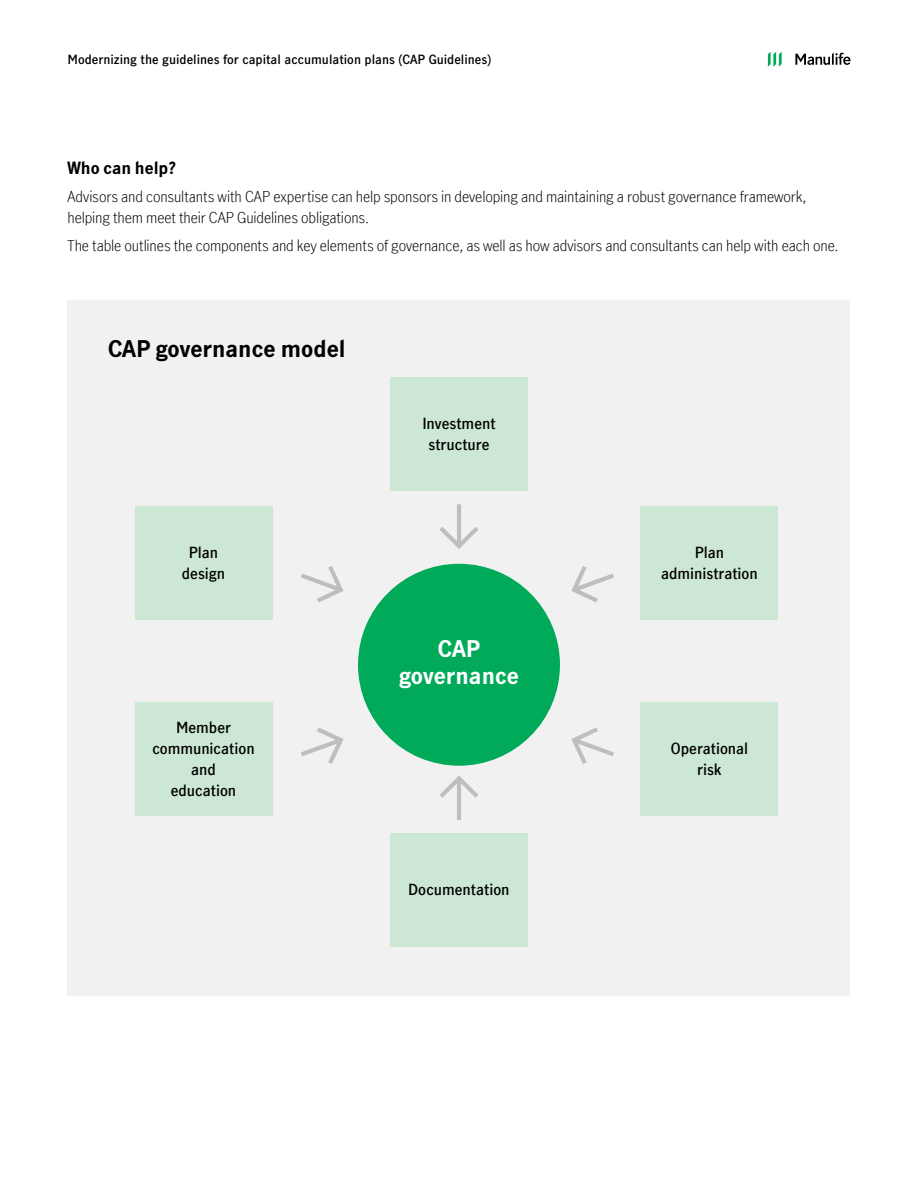
<style>
.page{position:relative;width:918px;height:1188px;background:#fff}
.page>*{position:absolute;margin:0;border:0;box-sizing:border-box;transform-origin:0 0}
.t1{font:700 22.5px "Manulife JH Sans Optimized";color:#000}
.t2{font:700 22.5px/27px "Manulife JH Sans Optimized";color:#fff;text-align:center}
.P_-_par_title_-_11_14_bold{font:700 16.5px "Manulife JH Sans Optimized";color:#000}
.P_-_body_para_-_10_14{font:300 15px/21px "Manulife JH Sans Optimized";letter-spacing:-.01em;color:#000}
.t3{font:600 15px/21px "Manulife JH Sans Optimized";color:#000;text-align:center}
.t4{font:600 12px "Manulife JH Sans";color:#000}
</style>
<div class="page">
<svg style="left:795px;top:53px;width:55px;height:12px"></svg>
<svg style="left:768px;top:52px;width:14px;height:15px"></svg>
<div style="left:68px;top:300px;width:782px;height:696px;background:#f1f1f2"></div>
<div style="left:135px;top:507px;width:137px;height:113px;background:#cce7d3"></div>
<div style="left:641px;top:507px;width:137px;height:113px;background:#cce7d3"></div>
<div style="left:135px;top:702px;width:137px;height:114px;background:#cce7d3"></div>
<div style="left:641px;top:702px;width:137px;height:114px;background:#cce7d3"></div>
<div style="left:358px;top:564px;width:202px;height:202px;background:#00aa59;border-radius:50%"></div>
<div style="left:390px;top:377px;width:138px;height:114px;background:#cce7d3"></div>
<div style="left:390px;top:833px;width:138px;height:113px;background:#cce7d3"></div>
<svg style="left:440px;top:504px;width:38px;height:45px"></svg>
<svg style="left:440px;top:776px;width:38px;height:44px"></svg>
<svg style="left:571px;top:727px;width:43px;height:37px"></svg>
<svg style="left:301px;top:727px;width:43px;height:37px"></svg>
<svg style="left:571px;top:566px;width:43px;height:37px"></svg>
<svg style="left:301px;top:566px;width:43px;height:37px"></svg>
<p class="t4" style="left:68px;top:51px;width:425px">Modernizing the guidelines for capital accumulation plans (CAP Guidelines)</p>
<p class="P_-_par_title_-_11_14_bold" style="left:68px;top:157px;width:110px">Who can help?</p>
<p class="P_-_body_para_-_10_14" style="left:68px;top:185px;width:741px">Advisors and consultants with CAP expertise can help sponsors in developing and maintaining a robust governance framework, helping them meet their CAP Guidelines obligations.</p>
<p class="P_-_body_para_-_10_14" style="left:68px;top:234px;width:773px">The table outlines the components and key elements of governance, as well as how advisors and consultants can help with each one.</p>
<p class="t1" style="left:108px;top:334px;width:239px">CAP governance model</p>
<p class="t3" style="left:422px;top:412px;width:75px">Investment structure</p>
<p class="t3" style="left:182px;top:542px;width:45px">Plan design</p>
<p class="t3" style="left:661px;top:542px;width:98px">Plan administration</p>
<p class="t3" style="left:152px;top:716px;width:104px">Member communication and<br>education</p>
<p class="t2" style="left:399px;top:634px;width:122px">CAP governance</p>
<p class="t3" style="left:408px;top:879px;width:103px">Documentation</p>
<p class="t3" style="left:671px;top:737px;width:79px">Operational risk</p>
</div>
